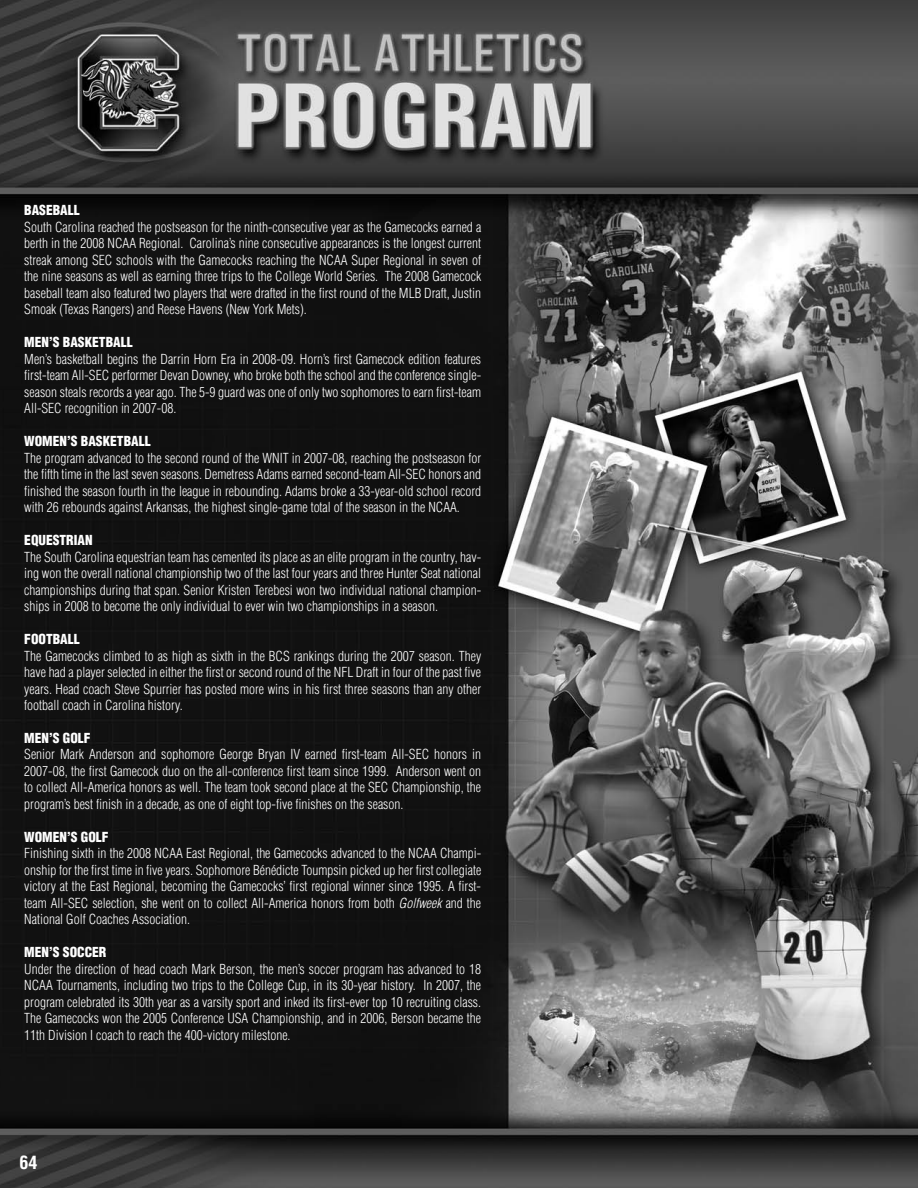
<style>
.page{position:relative;width:918px;height:1188px;background:#fff}
.page>*{position:absolute;margin:0;border:0;box-sizing:border-box;transform-origin:0 0}
.t1{font:700 condensed 18px "Helvetica";color:#fff}
.t2{font:300 condensed 13.5px/16.5px "Helvetica";color:#fff;text-align:justify}
.t3{font:900 condensed 13.5px "Helvetica";color:#fff}
.s1{font-style:italic}
</style>
<div class="page">
<img style="left:0;top:0;width:918px;height:1188px">
<p class="t3" style="left:24px;top:202px;width:57px">BASEBALL</p>
<p class="t2" style="left:24px;top:218px;width:458px">South Carolina reached the postseason for the ninth-consecutive year as the Gamecocks earned a berth in the 2008 NCAA Regional. Carolina’s nine consecutive appearances is the longest current streak among SEC schools with the Gamecocks reaching the NCAA Super Regional in seven of the nine seasons as well as earning three trips to the College World Series. The 2008 Gamecock baseball team also featured two players that were drafted in the first round of the MLB Draft, Justin Smoak (Texas Rangers) and Reese Havens (New York Mets).</p>
<p class="t3" style="left:24px;top:334px;width:89px">MEN’S BASKETBALL</p>
<p class="t2" style="left:24px;top:350px;width:458px">Men’s basketball begins the Darrin Horn Era in 2008-09. Horn’s first Gamecock edition features first-team All-SEC performer Devan Downey, who broke both the school and the conference single&shy;season steals records a year ago. The 5-9 guard was one of only two sophomores to earn first-team All-SEC recognition in 2007-08.</p>
<p class="t3" style="left:24px;top:433px;width:107px">WOMEN’S BASKETBALL</p>
<p class="t2" style="left:24px;top:449px;width:458px">The program advanced to the second round of the WNIT in 2007-08, reaching the postseason for the fifth time in the last seven seasons. Demetress Adams earned second-team All-SEC honors and finished the season fourth in the league in rebounding. Adams broke a 33-year-old school record with 26 rebounds against Arkansas, the highest single-game total of the season in the NCAA.</p>
<p class="t3" style="left:24px;top:532px;width:70px">EQUESTRIAN</p>
<p class="t2" style="left:24px;top:548px;width:458px">The South Carolina equestrian team has cemented its place as an elite program in the country, hav&shy;ing won the overall national championship two of the last four years and three Hunter Seat national championships during that span. Senior Kristen Terebesi won two individual national champion&shy;ships in 2008 to become the only individual to ever win two championships in a season.</p>
<p class="t3" style="left:24px;top:631px;width:57px">FOOTBALL</p>
<p class="t2" style="left:24px;top:647px;width:458px">The Gamecocks climbed to as high as sixth in the BCS rankings during the 2007 season. They have had a player selected in either the first or second round of the NFL Draft in four of the past five years. Head coach Steve Spurrier has posted more wins in his first three seasons than any other football coach in Carolina history.</p>
<p class="t3" style="left:24px;top:730px;width:61px">MEN’S GOLF</p>
<p class="t2" style="left:24px;top:746px;width:458px">Senior Mark Anderson and sophomore George Bryan IV earned first-team All-SEC honors in 2007-08, the first Gamecock duo on the all-conference first team since 1999. Anderson went on to collect All-America honors as well. The team took second place at the SEC Championship, the program’s best finish in a decade, as one of eight top-five finishes on the season.</p>
<p class="t3" style="left:24px;top:829px;width:79px">WOMEN’S GOLF</p>
<p class="t2" style="left:24px;top:845px;width:458px">Finishing sixth in the 2008 NCAA East Regional, the Gamecocks advanced to the NCAA Champi&shy;onship for the first time in five years. Sophomore Bénédicte Toumpsin picked up her first collegiate victory at the East Regional, becoming the Gamecocks’ first regional winner since 1995. A first&shy;team All-SEC selection, she went on to collect All-America honors from both <span class="s1">Golfweek</span> and the National Golf Coaches Association.</p>
<p class="t3" style="left:24px;top:944px;width:84px">MEN’S SOCCER</p>
<p class="t2" style="left:24px;top:961px;width:458px">Under the direction of head coach Mark Berson, the men’s soccer program has advanced to 18<br>NCAA Tournaments, including two trips to the College Cup, in its 30-year history. In 2007, the program celebrated its 30th year as a varsity sport and inked its first-ever top 10 recruiting class.<br>The Gamecocks won the 2005 Conference USA Championship, and in 2006, Berson became the 11th Division I coach to reach the 400-victory milestone.</p>
<h1 class="t1" style="left:19px;top:1151px;width:19px">64</h1>
</div>
